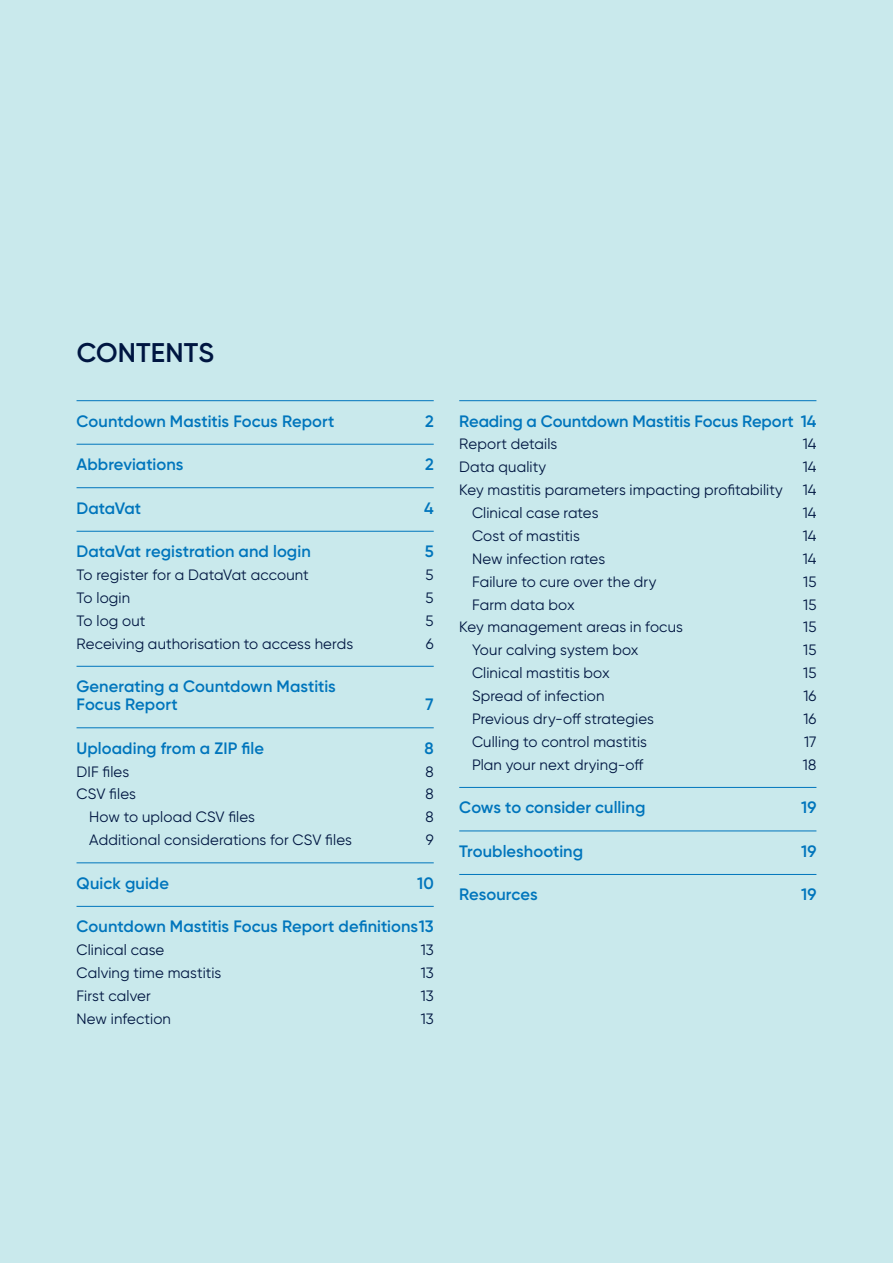
<style>
.page{position:relative;width:893px;height:1263px;background:#c9e9ec}
.page>*{position:absolute;margin:0;border:0;box-sizing:border-box;transform-origin:0 0}
.t1{font:600 27px "Gilroy";color:#001641}
.t2{font:600 16.5px/18px "Gilroy";color:#0075bc}
.t3{font:15px "Gilroy";letter-spacing:.005em;color:#001641}
</style>
<div class="page">
<hr style="left:77px;top:400px;width:357px;height:1px;background:#0075bc">
<hr style="left:77px;top:444px;width:357px;height:1px;background:#0075bc">
<hr style="left:77px;top:487px;width:357px;height:1px;background:#0075bc">
<hr style="left:77px;top:531px;width:357px;height:1px;background:#0075bc">
<hr style="left:77px;top:666px;width:357px;height:1px;background:#0075bc">
<hr style="left:77px;top:727px;width:357px;height:1px;background:#0075bc">
<hr style="left:77px;top:862px;width:357px;height:1px;background:#0075bc">
<hr style="left:77px;top:906px;width:357px;height:1px;background:#0075bc">
<hr style="left:459px;top:400px;width:357px;height:1px;background:#0075bc">
<hr style="left:459px;top:787px;width:357px;height:1px;background:#0075bc">
<hr style="left:459px;top:830px;width:357px;height:1px;background:#0075bc">
<hr style="left:459px;top:874px;width:357px;height:1px;background:#0075bc">
<h1 class="t1" style="left:77px;top:336px;width:139px">CONTENTS</h1>
<p class="t2" style="left:77px;top:412px;width:259px">Countdown Mastitis Focus Report</p>
<p class="t2" style="left:425px;top:412px;width:10px">2</p>
<p class="t2" style="left:77px;top:455px;width:108px">Abbreviations</p>
<p class="t2" style="left:425px;top:455px;width:10px">2</p>
<p class="t2" style="left:77px;top:499px;width:66px">DataVat</p>
<p class="t2" style="left:424px;top:499px;width:11px">4</p>
<p class="t2" style="left:77px;top:542px;width:236px">DataVat registration and login</p>
<p class="t2" style="left:425px;top:542px;width:10px">5</p>
<p class="t3" style="left:77px;top:566px;width:234px">To register for a DataVat account</p>
<p class="t3" style="left:426px;top:566px;width:10px">5</p>
<p class="t3" style="left:77px;top:588px;width:55px">To login</p>
<p class="t3" style="left:426px;top:588px;width:10px">5</p>
<p class="t3" style="left:77px;top:611px;width:70px">To log out</p>
<p class="t3" style="left:426px;top:611px;width:10px">5</p>
<p class="t3" style="left:77px;top:634px;width:278px">Receiving authorisation to access herds</p>
<p class="t3" style="left:426px;top:634px;width:9px">6</p>
<p class="t2" style="left:77px;top:677px;width:261px">Generating a Countdown Mastitis<br>Focus Report</p>
<p class="t2" style="left:426px;top:695px;width:10px">7</p>
<p class="t2" style="left:77px;top:739px;width:189px">Uploading from a ZIP file</p>
<p class="t2" style="left:424px;top:739px;width:11px">8</p>
<p class="t3" style="left:77px;top:762px;width:54px">DIF files</p>
<p class="t3" style="left:425px;top:762px;width:10px">8</p>
<p class="t3" style="left:77px;top:785px;width:61px">CSV files</p>
<p class="t3" style="left:425px;top:785px;width:10px">8</p>
<p class="t3" style="left:89px;top:808px;width:167px">How to upload CSV files</p>
<p class="t3" style="left:425px;top:808px;width:10px">8</p>
<p class="t3" style="left:89px;top:831px;width:264px">Additional considerations for CSV files</p>
<p class="t3" style="left:426px;top:831px;width:9px">9</p>
<p class="t2" style="left:77px;top:874px;width:94px">Quick guide</p>
<p class="t2" style="left:417px;top:874px;width:18px">10</p>
<p class="t2" style="left:77px;top:917px;width:359px">Countdown Mastitis Focus Report definitions13</p>
<p class="t3" style="left:77px;top:941px;width:89px">Clinical case</p>
<p class="t3" style="left:421px;top:941px;width:14px">13</p>
<p class="t3" style="left:77px;top:963px;width:146px">Calving time mastitis</p>
<p class="t3" style="left:421px;top:963px;width:14px">13</p>
<p class="t3" style="left:77px;top:986px;width:76px">First calver</p>
<p class="t3" style="left:421px;top:986px;width:14px">13</p>
<p class="t3" style="left:77px;top:1009px;width:96px">New infection</p>
<p class="t3" style="left:421px;top:1009px;width:14px">13</p>
<p class="t2" style="left:459px;top:412px;width:359px">Reading a Countdown Mastitis Focus Report 14</p>
<p class="t3" style="left:459px;top:435px;width:100px">Report details</p>
<p class="t3" style="left:803px;top:435px;width:15px">14</p>
<p class="t3" style="left:459px;top:458px;width:89px">Data quality</p>
<p class="t3" style="left:803px;top:458px;width:15px">14</p>
<p class="t3" style="left:459px;top:481px;width:325px">Key mastitis parameters impacting profitability</p>
<p class="t3" style="left:803px;top:481px;width:15px">14</p>
<p class="t3" style="left:472px;top:504px;width:128px">Clinical case rates</p>
<p class="t3" style="left:803px;top:504px;width:15px">14</p>
<p class="t3" style="left:472px;top:527px;width:109px">Cost of mastitis</p>
<p class="t3" style="left:803px;top:527px;width:15px">14</p>
<p class="t3" style="left:472px;top:549px;width:135px">New infection rates</p>
<p class="t3" style="left:803px;top:549px;width:15px">14</p>
<p class="t3" style="left:472px;top:572px;width:186px">Failure to cure over the dry</p>
<p class="t3" style="left:803px;top:572px;width:15px">15</p>
<p class="t3" style="left:472px;top:595px;width:104px">Farm data box</p>
<p class="t3" style="left:803px;top:595px;width:15px">15</p>
<p class="t3" style="left:459px;top:618px;width:225px">Key management areas in focus</p>
<p class="t3" style="left:803px;top:618px;width:15px">15</p>
<p class="t3" style="left:472px;top:641px;width:168px">Your calving system box</p>
<p class="t3" style="left:803px;top:641px;width:15px">15</p>
<p class="t3" style="left:472px;top:664px;width:139px">Clinical mastitis box</p>
<p class="t3" style="left:803px;top:664px;width:15px">15</p>
<p class="t3" style="left:472px;top:687px;width:134px">Spread of infection</p>
<p class="t3" style="left:803px;top:687px;width:15px">16</p>
<p class="t3" style="left:472px;top:710px;width:183px">Previous dry-off strategies</p>
<p class="t3" style="left:803px;top:710px;width:15px">16</p>
<p class="t3" style="left:472px;top:732px;width:176px">Culling to control mastitis</p>
<p class="t3" style="left:804px;top:732px;width:14px">17</p>
<p class="t3" style="left:472px;top:755px;width:173px">Plan your next drying-off</p>
<p class="t3" style="left:803px;top:755px;width:15px">18</p>
<p class="t2" style="left:459px;top:798px;width:188px">Cows to consider culling</p>
<p class="t2" style="left:801px;top:798px;width:17px">19</p>
<p class="t2" style="left:459px;top:842px;width:125px">Troubleshooting</p>
<p class="t2" style="left:801px;top:842px;width:17px">19</p>
<p class="t2" style="left:459px;top:885px;width:80px">Resources</p>
<p class="t2" style="left:801px;top:885px;width:17px">19</p>
</div>
